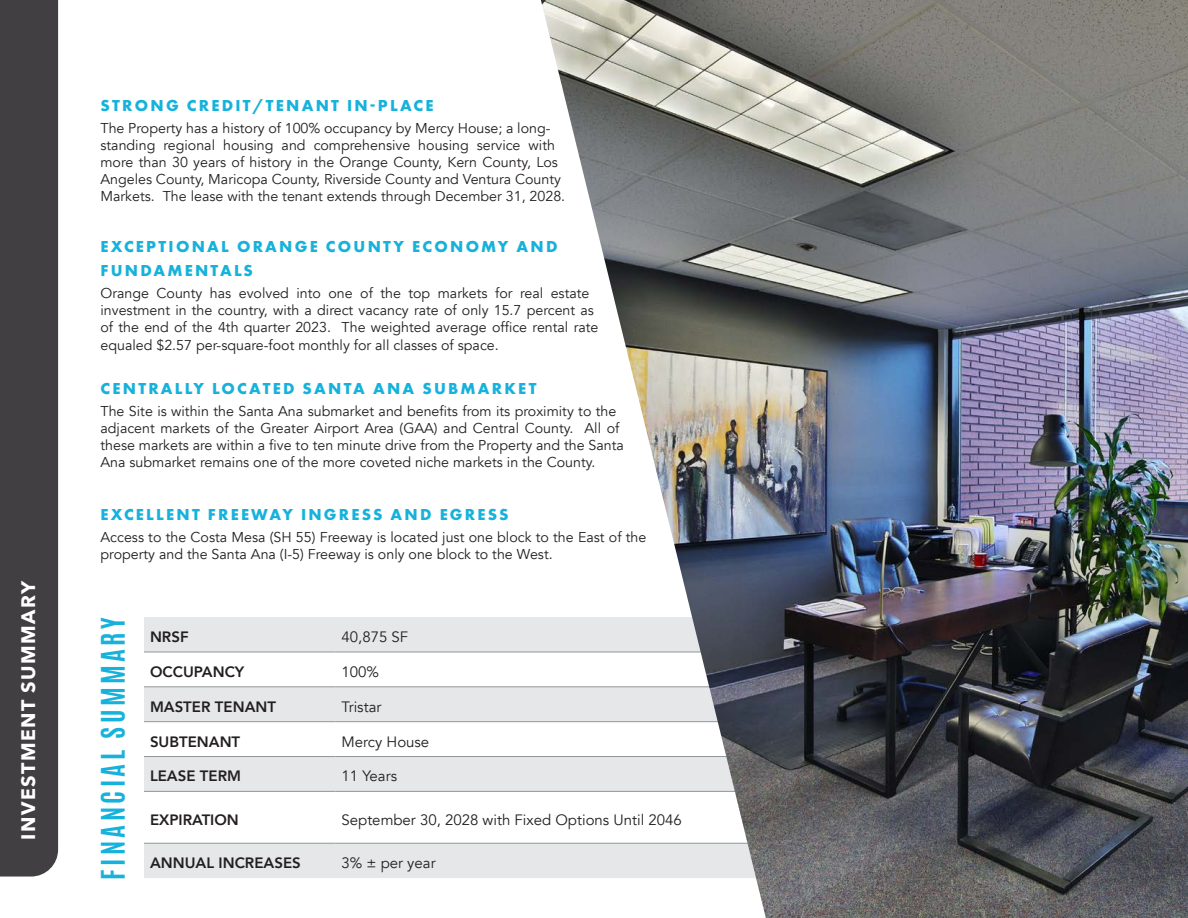
<style>
.page{position:relative;width:1188px;height:918px;background:#fff}
.page>*{position:absolute;margin:0;border:0;box-sizing:border-box;transform-origin:0 0}
.t1{font:700 27.15px "Antonio";letter-spacing:.125em;color:#16b2dc}
.t2{font:700 19.5px "Avenir Next";letter-spacing:.075em;color:#fff}
.t3{font:700 16.5px/23.4px "Futura PT";letter-spacing:.135em;color:#16b2dc}
.t4{font:15px "Avenir";color:#231f20}
.t5{font:800 15px "Avenir";color:#231f20}
.t6{font:14.25px/17.1px "Avenir";color:#231f20}
</style>
<div class="page">
<svg style="left:144px;top:617px;width:397px;height:261px;fill:#e6e7e9"></svg>
<hr style="left:144px;top:652px;width:192px;height:1px;background:#939598">
<hr style="left:336px;top:652px;width:444px;height:1px;background:#939598">
<hr style="left:144px;top:687px;width:192px;height:1px;background:#939598">
<hr style="left:336px;top:687px;width:444px;height:1px;background:#939598">
<hr style="left:144px;top:721px;width:192px;height:1px;background:#939598">
<hr style="left:336px;top:721px;width:444px;height:1px;background:#939598">
<hr style="left:144px;top:756px;width:192px;height:1px;background:#939598">
<hr style="left:336px;top:756px;width:444px;height:1px;background:#939598">
<hr style="left:144px;top:791px;width:192px;height:1px;background:#939598">
<hr style="left:336px;top:791px;width:444px;height:1px;background:#939598">
<hr style="left:144px;top:843px;width:192px;height:1px;background:#939598">
<hr style="left:336px;top:843px;width:444px;height:1px;background:#939598">
<img style="left:541px;top:0;width:647px;height:918px">
<div style="left:0;top:0;width:58px;height:877px;background:#413f41"></div>
<p class="t2" style="left:11px;top:840px;width:261px;rotate:-90deg">INVESTMENT SUMMARY</p>
<p class="t3" style="left:101px;top:93px;width:334px">STRONG CREDIT/TENANT IN-PLACE</p>
<p class="t6" style="left:100px;top:120px;width:466px">The Property has a history of 100% occupancy by Mercy House; a long&shy;standing regional housing and comprehensive housing service with more than 30 years of history in the Orange County, Kern County, Los Angeles County, Maricopa County, Riverside County and Ventura County Markets. The lease with the tenant extends through December 31, 2028.</p>
<p class="t3" style="left:101px;top:235px;width:458px">EXCEPTIONAL ORANGE COUNTY ECONOMY AND<br>FUNDAMENTALS</p>
<p class="t6" style="left:100px;top:284px;width:500px">Orange County has evolved into one of the top markets for real estate investment in the country, with a direct vacancy rate of only 15.7 percent as of the end of the 4th quarter 2023. The weighted average office rental rate equaled $2.57 per-square-foot monthly for all classes of space.</p>
<p class="t3" style="left:101px;top:376px;width:438px">CENTRALLY LOCATED SANTA ANA SUBMARKET</p>
<p class="t6" style="left:100px;top:403px;width:525px">The Site is within the Santa Ana submarket and benefits from its proximity to the adjacent markets of the Greater Airport Area (GAA) and Central County. All of these markets are within a five to ten minute drive from the Property and the Santa Ana submarket remains one of the more coveted niche markets in the County.</p>
<p class="t3" style="left:101px;top:503px;width:409px">EXCELLENT FREEWAY INGRESS AND EGRESS</p>
<p class="t6" style="left:100px;top:529px;width:547px">Access to the Costa Mesa (SH 55) Freeway is located just one block to the East of the property and the Santa Ana (I-5) Freeway is only one block to the West.</p>
<p class="t1" style="left:93px;top:880px;width:264px;rotate:-90deg">FINANCIAL SUMMARY</p>
<p class="t5" style="left:150px;top:625px;width:40px">NRSF</p>
<p class="t4" style="left:342px;top:628px;width:68px">40,875 SF</p>
<p class="t5" style="left:150px;top:660px;width:96px">OCCUPANCY</p>
<p class="t4" style="left:342px;top:663px;width:39px">100%</p>
<p class="t5" style="left:150px;top:695px;width:128px">MASTER TENANT</p>
<p class="t4" style="left:342px;top:698px;width:41px">Tristar</p>
<p class="t5" style="left:150px;top:730px;width:92px">SUBTENANT</p>
<p class="t4" style="left:342px;top:732px;width:89px">Mercy House</p>
<p class="t5" style="left:150px;top:765px;width:93px">LEASE TERM</p>
<p class="t4" style="left:342px;top:767px;width:57px">11 Years</p>
<p class="t5" style="left:150px;top:808px;width:90px">EXPIRATION</p>
<p class="t4" style="left:342px;top:811px;width:342px">September 30, 2028 with Fixed Options Until 2046</p>
<p class="t5" style="left:150px;top:851px;width:152px">ANNUAL INCREASES</p>
<p class="t4" style="left:342px;top:854px;width:96px">3% ± per year</p>
</div>
